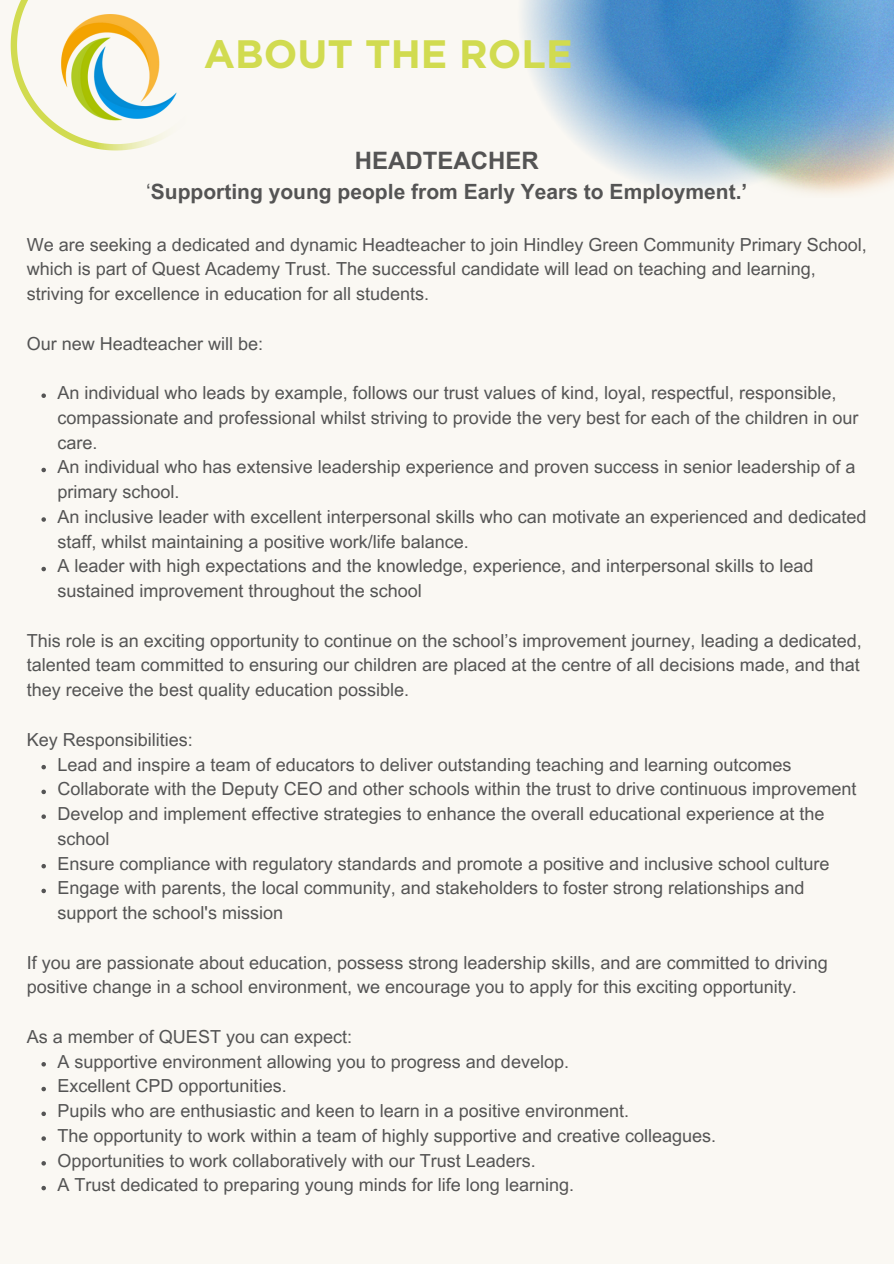
<style>
.page{position:relative;width:894px;height:1264px;background:#fff}
.page>*{position:absolute;margin:0;border:0;box-sizing:border-box;transform-origin:0 0}
.t1{font:700 39.6px "Gotham";color:#d1db50}
.t2{font:700 24px "Arial MT Pro";color:#545454}
.t3{font:700 21px "Arial MT Pro";color:#545454}
.t4{font:18px/24.8px "Arial MT Pro";color:#545454}
.s1{font-weight:400}
</style>
<div class="page">
<div style="left:0;top:0;width:893px;height:1263px;background:#faf8f3"></div>
<svg style="left:11px;top:0;width:166px;height:151px"></svg>
<img style="left:522px;top:0;width:371px;height:194px">
<img style="left:55px;top:14px;width:121px;height:110px">
<svg style="left:41px;top:393px;width:5px;height:5px"></svg>
<svg style="left:41px;top:468px;width:5px;height:4px"></svg>
<svg style="left:41px;top:517px;width:5px;height:5px"></svg>
<svg style="left:41px;top:567px;width:5px;height:4px"></svg>
<svg style="left:41px;top:765px;width:5px;height:4px"></svg>
<svg style="left:41px;top:789px;width:5px;height:5px"></svg>
<svg style="left:41px;top:814px;width:5px;height:5px"></svg>
<svg style="left:41px;top:864px;width:5px;height:4px"></svg>
<svg style="left:41px;top:888px;width:5px;height:5px"></svg>
<svg style="left:41px;top:1062px;width:5px;height:4px"></svg>
<svg style="left:41px;top:1086px;width:5px;height:5px"></svg>
<svg style="left:41px;top:1111px;width:5px;height:5px"></svg>
<svg style="left:41px;top:1136px;width:5px;height:4px"></svg>
<svg style="left:41px;top:1161px;width:5px;height:4px"></svg>
<svg style="left:41px;top:1185px;width:5px;height:5px"></svg>
<p class="t1" style="left:204px;top:30px;width:370px">ABOUT THE ROLE</p>
<h1 class="t2" style="left:354px;top:152px;width:185px">HEADTEACHER</h1>
<h1 class="t3" style="left:146px;top:183px;width:602px"><span class="s1">‘</span>Supporting young people from Early Years to Employment.’</h1>
<h2 class="t4" style="left:27px;top:234px;width:841px">We are seeking a dedicated and dynamic Headteacher to join Hindley Green Community Primary School, which is part of Quest Academy Trust. The successful candidate will lead on teaching and learning, striving for excellence in education for all students.</h2>
<p class="t4" style="left:27px;top:333px;width:238px">Our new Headteacher will be:</p>
<p class="t4" style="left:57px;top:382px;width:802px">An individual who leads by example, follows our trust values of kind, loyal, respectful, responsible, compassionate and professional whilst striving to provide the very best for each of the children in our care.</p>
<p class="t4" style="left:57px;top:457px;width:799px">An individual who has extensive leadership experience and proven success in senior leadership of a primary school.</p>
<p class="t4" style="left:57px;top:506px;width:810px">An inclusive leader with excellent interpersonal skills who can motivate an experienced and dedicated staff, whilst maintaining a positive work/life balance.</p>
<p class="t4" style="left:57px;top:556px;width:757px">A leader with high expectations and the knowledge, experience, and interpersonal skills to lead sustained improvement throughout the school</p>
<p class="t4" style="left:27px;top:630px;width:836px;text-align:justify">This role is an exciting opportunity to continue on the school’s improvement journey, leading a dedicated, talented team committed to ensuring our children are placed at the centre of all decisions made, and that they receive the best quality education possible.</p>
<p class="t4" style="left:27px;top:729px;width:168px">Key Responsibilities:</p>
<p class="t4" style="left:57px;top:754px;width:735px">Lead and inspire a team of educators to deliver outstanding teaching and learning outcomes</p>
<p class="t4" style="left:57px;top:778px;width:800px">Collaborate with the Deputy CEO and other schools within the trust to drive continuous improvement</p>
<p class="t4" style="left:57px;top:803px;width:768px">Develop and implement effective strategies to enhance the overall educational experience at the school</p>
<p class="t4" style="left:57px;top:853px;width:773px">Ensure compliance with regulatory standards and promote a positive and inclusive school culture</p>
<p class="t4" style="left:57px;top:877px;width:748px">Engage with parents, the local community, and stakeholders to foster strong relationships and support the school's mission</p>
<p class="t4" style="left:27px;top:952px;width:802px">If you are passionate about education, possess strong leadership skills, and are committed to driving positive change in a school environment, we encourage you to apply for this exciting opportunity.</p>
<p class="t4" style="left:27px;top:1026px;width:327px">As a member of QUEST you can expect:</p>
<p class="t4" style="left:57px;top:1051px;width:513px">A supportive environment allowing you to progress and develop.</p>
<p class="t4" style="left:57px;top:1075px;width:231px">Excellent CPD opportunities.</p>
<p class="t4" style="left:57px;top:1100px;width:573px">Pupils who are enthusiastic and keen to learn in a positive environment.</p>
<p class="t4" style="left:57px;top:1125px;width:660px">The opportunity to work within a team of highly supportive and creative colleagues.</p>
<p class="t4" style="left:57px;top:1150px;width:480px">Opportunities to work collaboratively with our Trust Leaders.</p>
<p class="t4" style="left:57px;top:1174px;width:518px">A Trust dedicated to preparing young minds for life long learning.</p>
</div>
